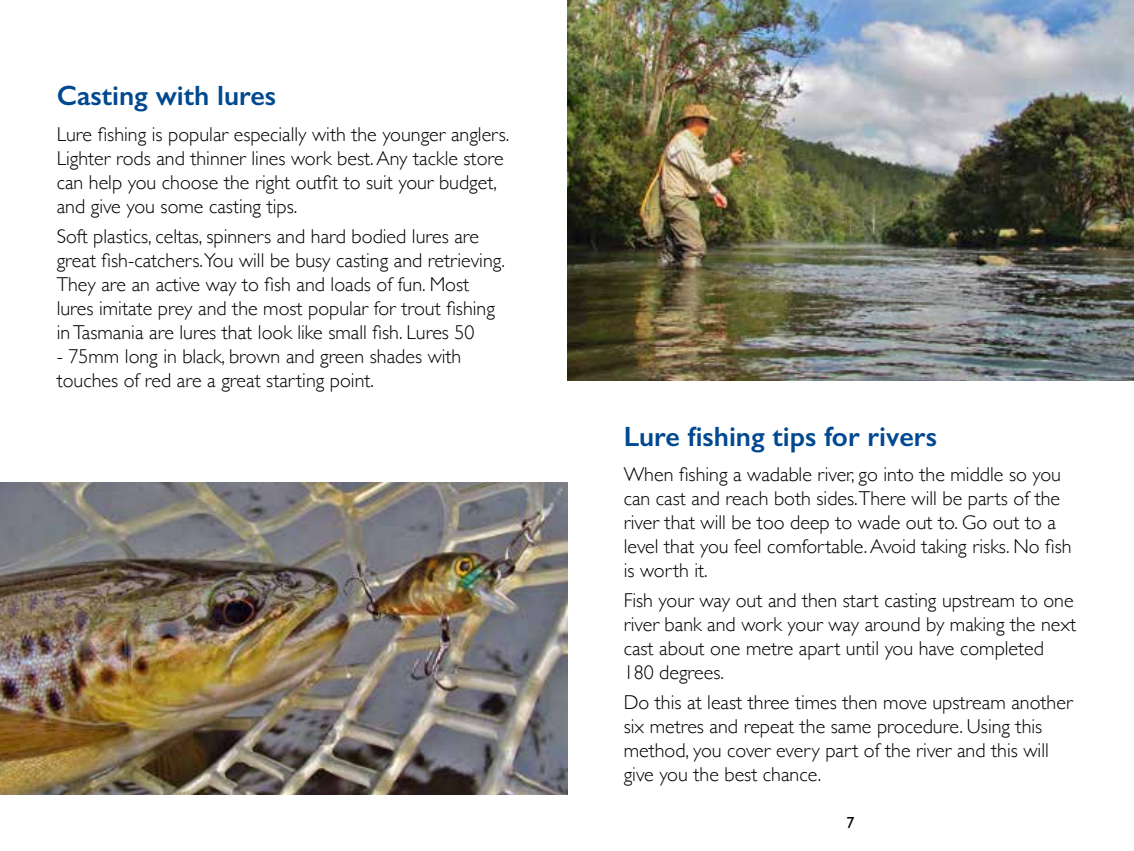
<style>
.page{position:relative;width:1134px;height:851px;background:#fff}
.page>*{position:absolute;margin:0;border:0;box-sizing:border-box;transform-origin:0 0}
.t1{font:600 28px "Gill Sans";color:#004990}
.t2{font:300 20px/24px "Gill Sans";color:#000}
.t3{font:16px "Gill Sans";color:#000}
</style>
<div class="page">
<img style="left:567px;top:0;width:567px;height:380px">
<img style="left:0;top:482px;width:567px;height:312px">
<h1 class="t1" style="left:57px;top:79px;width:221px">Casting with lures</h1>
<p class="t2" style="left:57px;top:121px;width:454px">Lure fishing is popular especially with the younger anglers.<br>Lighter rods and thinner lines work best. Any tackle store can help you choose the right outfit to suit your budget, and give you some casting tips.</p>
<p class="t2" style="left:57px;top:223px;width:450px">Soft plastics, celtas, spinners and hard bodied lures are great fish-catchers.You will be busy casting and retrieving.<br>They are an active way to fish and loads of fun. Most lures imitate prey and the most popular for trout fishing in Tasmania are lures that look like small fish. Lures 50</p>
<p class="t2" style="left:57px;top:343px;width:406px">- 75mm long in black, brown and green shades with touches of red are a great starting point.</p>
<h1 class="t1" style="left:624px;top:419px;width:315px">Lure fishing tips for rivers</h1>
<p class="t2" style="left:624px;top:461px;width:450px">When fishing a wadable river, go into the middle so you can cast and reach both sides.There will be parts of the river that will be too deep to wade out to. Go out to a level that you feel comfortable. Avoid taking risks. No fish is worth it.</p>
<p class="t2" style="left:624px;top:587px;width:454px">Fish your way out and then start casting upstream to one river bank and work your way around by making the next cast about one metre apart until you have completed 180 degrees.</p>
<p class="t2" style="left:624px;top:689px;width:450px">Do this at least three times then move upstream another six metres and repeat the same procedure. Using this method, you cover every part of the river and this will give you the best chance.</p>
<p class="t3" style="left:846px;top:813px;width:9px">7</p>
</div>
